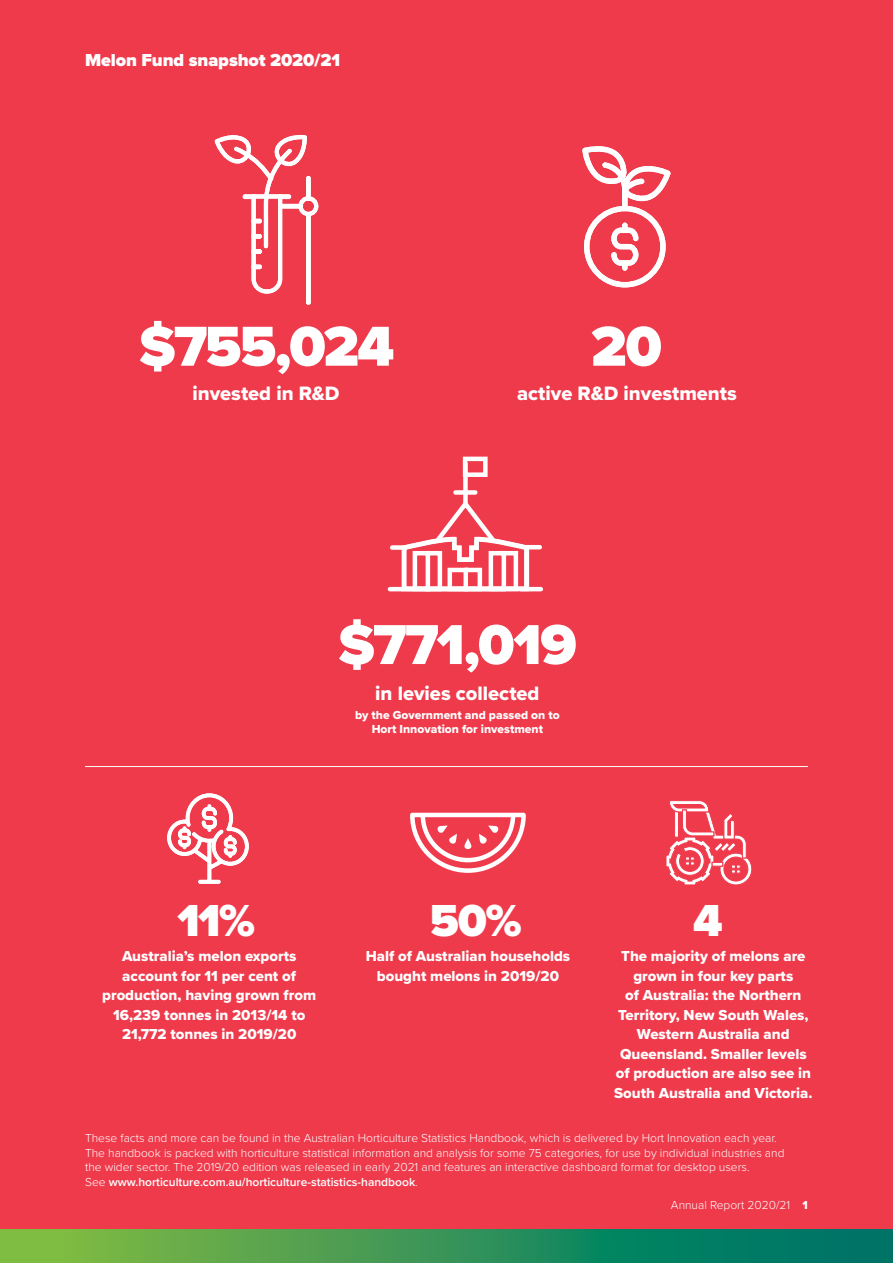
<style>
.page{position:relative;width:893px;height:1263px;background:#fff}
.page>*{position:absolute;margin:0;border:0;box-sizing:border-box;transform-origin:0 0}
.t1{font:900 58.35px "Proxima Nova";letter-spacing:-.03em;color:#fff}
.t2{font:900 46.5px "Proxima Nova";color:#fff}
.t3{font:20.1px "Proxima Nova Extrabld";color:#fff}
.t4{font:900 18px "Proxima Nova";letter-spacing:-.005em;color:#fff}
.t5{font:15px/19.5px "Proxima Nova Extrabld";color:#fff;text-align:center}
.t6{font:300 12px/14.4px "Proxima Nova";color:#fff}
.t7{font:12px/14.7px "Proxima Nova Extrabld";color:#fff;text-align:center}
.s1{font-weight:600}
.s2{font-family:"Proxima Nova Extrabld";font-weight:400}
</style>
<div class="page">
<svg style="left:1px;top:1229px;width:892px;height:34px;background:#369556"></svg>
<hr style="left:0;top:1229px;width:1px;height:34px;background:#7fbc42">
<div style="left:0;top:0;width:893px;height:1229px;background:#ef3a4c"></div>
<hr style="left:85px;top:766px;width:723px;height:1px;background:#fff">
<svg style="left:167px;top:793px;width:82px;height:91px"></svg>
<svg style="left:666px;top:800px;width:86px;height:85px"></svg>
<div style="left:306px;top:212px;width:4px;height:93px;border:1px solid #fff;border-radius:2px"></div>
<svg style="left:214px;top:135px;width:105px;height:159px"></svg>
<div style="left:392px;top:545px;width:12px;height:5px;background:#fff"></div>
<div style="left:455px;top:490px;width:20px;height:5px;background:#fff"></div>
<div style="left:463px;top:463px;width:5px;height:41px;background:#fff"></div>
<hr style="left:390px;top:587px;width:112px;height:4px;background:#fff">
<hr style="left:521px;top:587px;width:20px;height:4px;background:#fff">
<svg style="left:399px;top:497px;width:132px;height:95px"></svg>
<div style="left:524px;top:549px;width:5px;height:39px;background:#fff"></div>
<div style="left:463px;top:457px;width:25px;height:20px;border:4px solid #fff"></div>
<hr style="left:525px;top:545px;width:15px;height:4px;background:#fff">
<svg style="left:582px;top:146px;width:89px;height:142px"></svg>
<svg style="left:410px;top:812px;width:116px;height:61px"></svg>
<h3 class="t4" style="left:85px;top:46px;width:256px">Melon Fund snapshot 2020/21</h3>
<h1 class="t1" style="left:139px;top:303px;width:257px">$755,024</h1>
<h1 class="t1" style="left:591px;top:303px;width:73px">20</h1>
<h3 class="t3" style="left:192px;top:379px;width:149px">invested in R&amp;D</h3>
<h3 class="t3" style="left:517px;top:379px;width:221px">active R&amp;D investments</h3>
<h1 class="t1" style="left:338px;top:601px;width:240px">$771,019</h1>
<h3 class="t3" style="left:375px;top:678px;width:166px">in levies collected</h3>
<p class="t7" style="left:355px;top:707px;width:206px">by the Government and passed on to<br>Hort Innovation for investment</p>
<h2 class="t2" style="left:177px;top:885px;width:79px">11%</h2>
<h2 class="t2" style="left:430px;top:885px;width:94px">50%</h2>
<h2 class="t2" style="left:693px;top:885px;width:31px">4</h2>
<p class="t5" style="left:102px;top:946px;width:216px">Australia’s melon exports account for 11 per cent of production, having grown from<br>16,239 tonnes in 2013/14 to<br>21,772 tonnes in 2019/20</p>
<p class="t5" style="left:366px;top:946px;width:206px">Half of Australian households bought melons in 2019/20</p>
<p class="t5" style="left:614px;top:946px;width:200px">The majority of melons are grown in four key parts<br>of Australia: the Northern<br>Territory, New South Wales,<br>Western Australia and<br>Queensland. Smaller levels of production are also see in<br>South Australia and Victoria.</p>
<p class="t6" style="left:85px;top:1130px;width:701px">These facts and more can be found in the Australian Horticulture Statistics Handbook, which is delivered by Hort Innovation each year.<br>The handbook is packed with horticulture statistical information and analysis for some 75 categories, for use by individual industries and the wider sector. The 2019/20 edition was released in early 2021 and features an interactive dashboard format for desktop users.<br>See <span class="s1">www.horticulture.com.au/horticulture-statistics-handbook</span>.</p>
<p class="t6" style="left:671px;top:1197px;width:139px">Annual Report 2020/21 <span class="s2">1</span></p>
</div>
